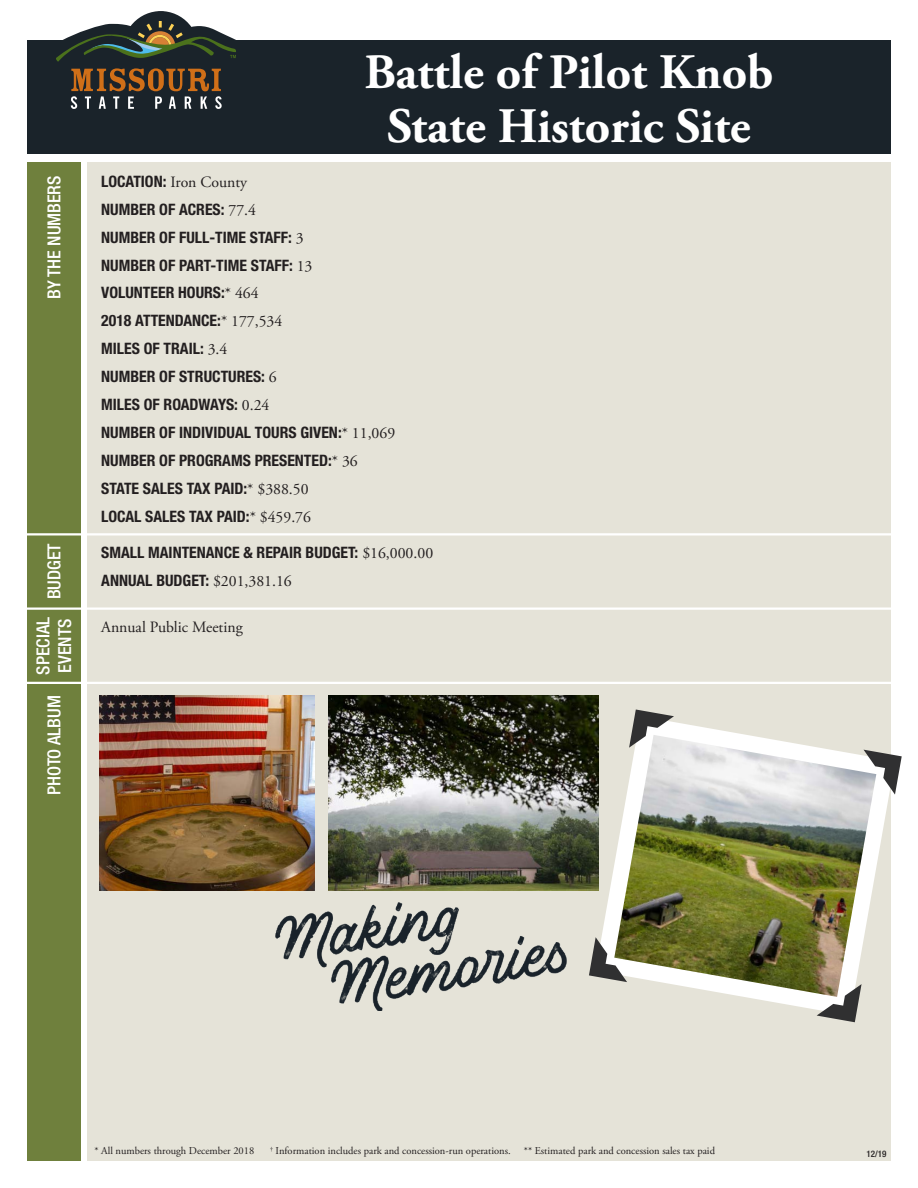
<style>
.page{position:relative;width:918px;height:1188px;background:#fff}
.page>*{position:absolute;margin:0;border:0;box-sizing:border-box;transform-origin:0 0}
.t1{font:700 49.5px/54px "Adobe Garamond Pro";color:#fff;text-align:center}
.t2{font:500 condensed 18px "Helvetica Neue LT Std";color:#fff}
.Listings{font:700 condensed 15.75px "Helvetica Neue LT Std";color:#231f20}
.Listings-2{font:15.75px "Adobe Garamond Pro";color:#231f20}
.t3{font:10.5px "Adobe Garamond Pro";color:#231f20}
.t4{font:500 condensed 9px "Helvetica Neue LT Std";color:#231f20}
.s1{font-family:"Helvetica Neue LT Std";font-weight:700;font-stretch:condensed}
.s2{font-family:"Adobe Garamond Pro";font-weight:400;font-stretch:normal}
</style>
<div class="page">
<div style="left:27px;top:40px;width:864px;height:114px;background:#1a232a"></div>
<svg style="left:56px;top:11px;width:180px;height:98px"></svg>
<div style="left:88px;top:162px;width:803px;height:999px;background:#e5e3d8"></div>
<div style="left:27px;top:162px;width:54px;height:999px;background:#6f803d"></div>
<hr style="left:27px;top:682px;width:864px;height:2px;background:#fff">
<hr style="left:27px;top:608px;width:864px;height:2px;background:#fff">
<hr style="left:27px;top:533px;width:864px;height:3px;background:#fff">
<img style="left:275px;top:902px;width:292px;height:108px">
<svg style="left:598px;top:716px;width:291px;height:294px"></svg>
<img style="left:614px;top:735px;width:262px;height:262px">
<svg style="left:629px;top:710px;width:45px;height:38px"></svg>
<svg style="left:589px;top:937px;width:38px;height:45px"></svg>
<svg style="left:864px;top:750px;width:38px;height:45px"></svg>
<svg style="left:817px;top:984px;width:45px;height:38px"></svg>
<img style="left:328px;top:695px;width:270px;height:196px">
<img style="left:99px;top:695px;width:216px;height:196px">
<p class="t2" style="left:43px;top:299px;width:125px;rotate:-90deg">BY THE NUMBERS</p>
<p class="t2" style="left:43px;top:599px;width:57px;rotate:-90deg">BUDGET</p>
<p class="t2" style="left:33px;top:675px;width:59px;rotate:-90deg">SPECIAL</p>
<p class="t2" style="left:54px;top:673px;width:55px;rotate:-90deg">EVENTS</p>
<p class="t2" style="left:43px;top:795px;width:101px;rotate:-90deg">PHOTO ALBUM</p>
<p class="t1" style="left:364px;top:47px;width:411px">Battle of Pilot Knob<br>State Historic Site</p>
<p class="Listings-2" style="left:101px;top:172px;width:147px"><span class="s1">LOCATION:</span> Iron County</p>
<p class="Listings" style="left:101px;top:200px;width:156px">NUMBER OF ACRES: <span class="s2">77.4</span></p>
<p class="Listings" style="left:101px;top:228px;width:204px">NUMBER OF FULL-TIME STAFF: <span class="s2">3</span></p>
<p class="Listings" style="left:101px;top:255px;width:213px">NUMBER OF PART-TIME STAFF: <span class="s2">13</span></p>
<p class="Listings" style="left:101px;top:283px;width:159px">VOLUNTEER HOURS:<span class="s2">* 464</span></p>
<p class="Listings" style="left:101px;top:311px;width:183px">2018 ATTENDANCE:<span class="s2">* 177,534</span></p>
<p class="Listings" style="left:101px;top:339px;width:128px">MILES OF TRAIL: <span class="s2">3.4</span></p>
<p class="Listings" style="left:101px;top:367px;width:177px">NUMBER OF STRUCTURES: <span class="s2">6</span></p>
<p class="Listings" style="left:101px;top:395px;width:170px">MILES OF ROADWAYS: <span class="s2">0.24</span></p>
<p class="Listings" style="left:101px;top:423px;width:296px">NUMBER OF INDIVIDUAL TOURS GIVEN:<span class="s2">* 11,069</span></p>
<p class="Listings" style="left:101px;top:451px;width:258px">NUMBER OF PROGRAMS PRESENTED:<span class="s2">* 36</span></p>
<p class="Listings" style="left:101px;top:479px;width:209px">STATE SALES TAX PAID:<span class="s2">* $388.50</span></p>
<p class="Listings" style="left:101px;top:507px;width:211px">LOCAL SALES TAX PAID:<span class="s2">* $459.76</span></p>
<p class="Listings" style="left:101px;top:543px;width:333px">SMALL MAINTENANCE &amp; REPAIR BUDGET: <span class="s2">$16,000.00</span></p>
<p class="Listings" style="left:101px;top:571px;width:192px">ANNUAL BUDGET: <span class="s2">$201,381.16</span></p>
<p class="Listings-2" style="left:101px;top:618px;width:143px">Annual Public Meeting</p>
<p class="t3" style="left:94px;top:1144px;width:161px">* All numbers through December 2018</p>
<p class="t3" style="left:270px;top:1144px;width:242px"><sup>†</sup> Information includes park and concession-run operations.</p>
<p class="t3" style="left:524px;top:1144px;width:193px">** Estimated park and concession sales tax paid</p>
<p class="t4" style="left:866px;top:1148px;width:21px">12/19</p>
</div>
